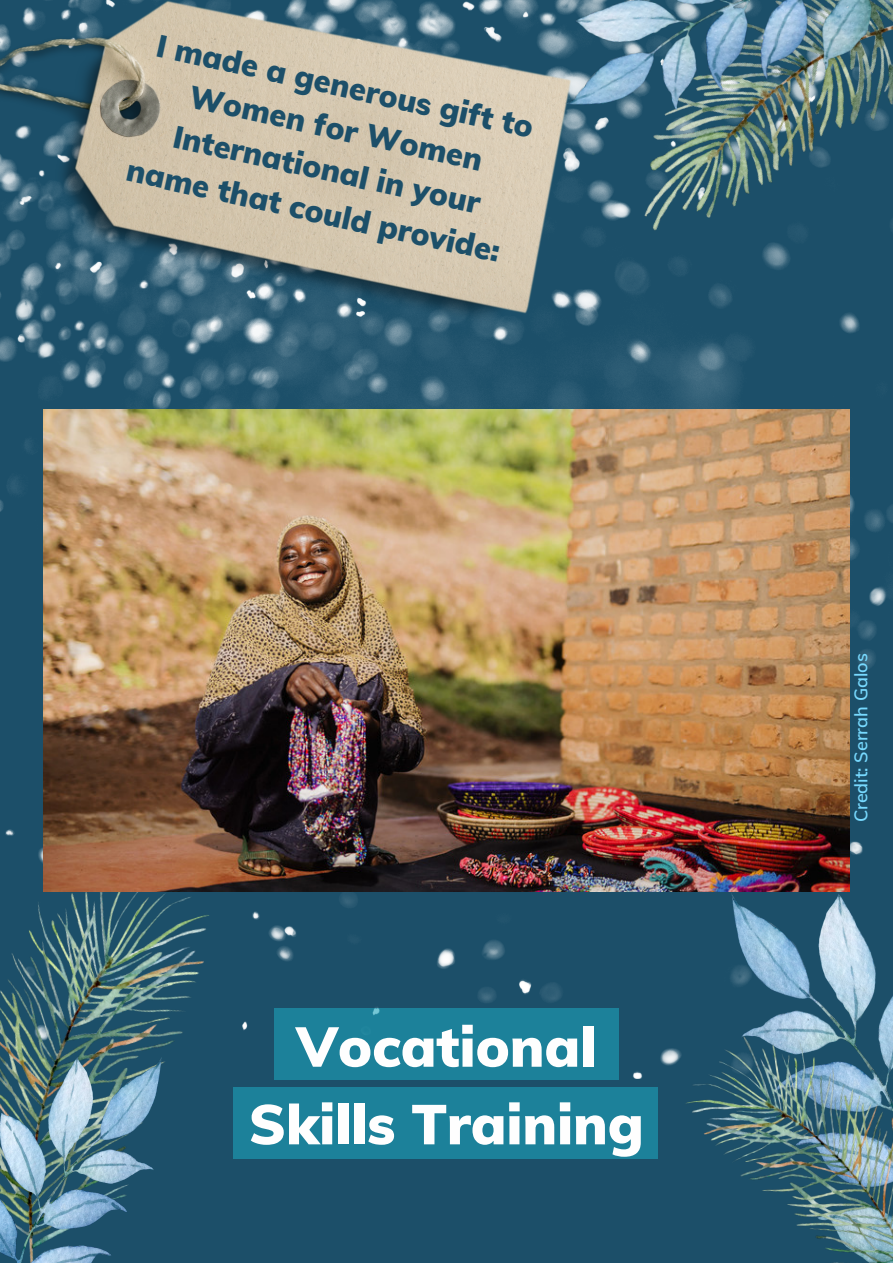
<style>
.page{position:relative;width:893px;height:1264px;background:#fff}
.page>*{position:absolute;margin:0;border:0;box-sizing:border-box;transform-origin:0 0}
.t1{font:900 55.5px/77.6px "Mulish";color:#fefefe;text-align:center}
.t2{font:900 30.75px/42.8px "Mulish";color:#1c4f69;text-align:center}
.t3{font:600 18px "Mulish";color:#77d9fe}
</style>
<div class="page">
<div style="left:0;top:0;width:892px;height:1262px;background:#1c4f69"></div>
<img style="left:0;top:325px;width:892px;height:753px">
<img style="left:0;top:0;width:892px;height:325px">
<img style="left:0;top:840px;width:318px;height:319px">
<img style="left:730px;top:891px;width:162px;height:121px">
<img style="left:0;top:1055px;width:162px;height:207px">
<img style="left:677px;top:1012px;width:215px;height:250px">
<img style="left:563px;top:0;width:329px;height:149px">
<img style="left:43px;top:410px;width:806px;height:481px">
<div style="left:234px;top:1087px;width:423px;height:72px;background:#1c819a"></div>
<div style="left:274px;top:1008px;width:344px;height:72px;background:#1c819a"></div>
<p class="t2" style="left:158px;top:24px;width:390px;rotate:12deg">I made a generous gift to<br>Women for Women<br>International in your name that could provide:</p>
<h1 class="t1" style="left:249px;top:1006px;width:396px">Vocational<br>Skills Training</h1>
<p class="t3" style="left:849px;top:822px;width:171px;rotate:-90deg">Credit: Serrah Galos</p>
</div>
